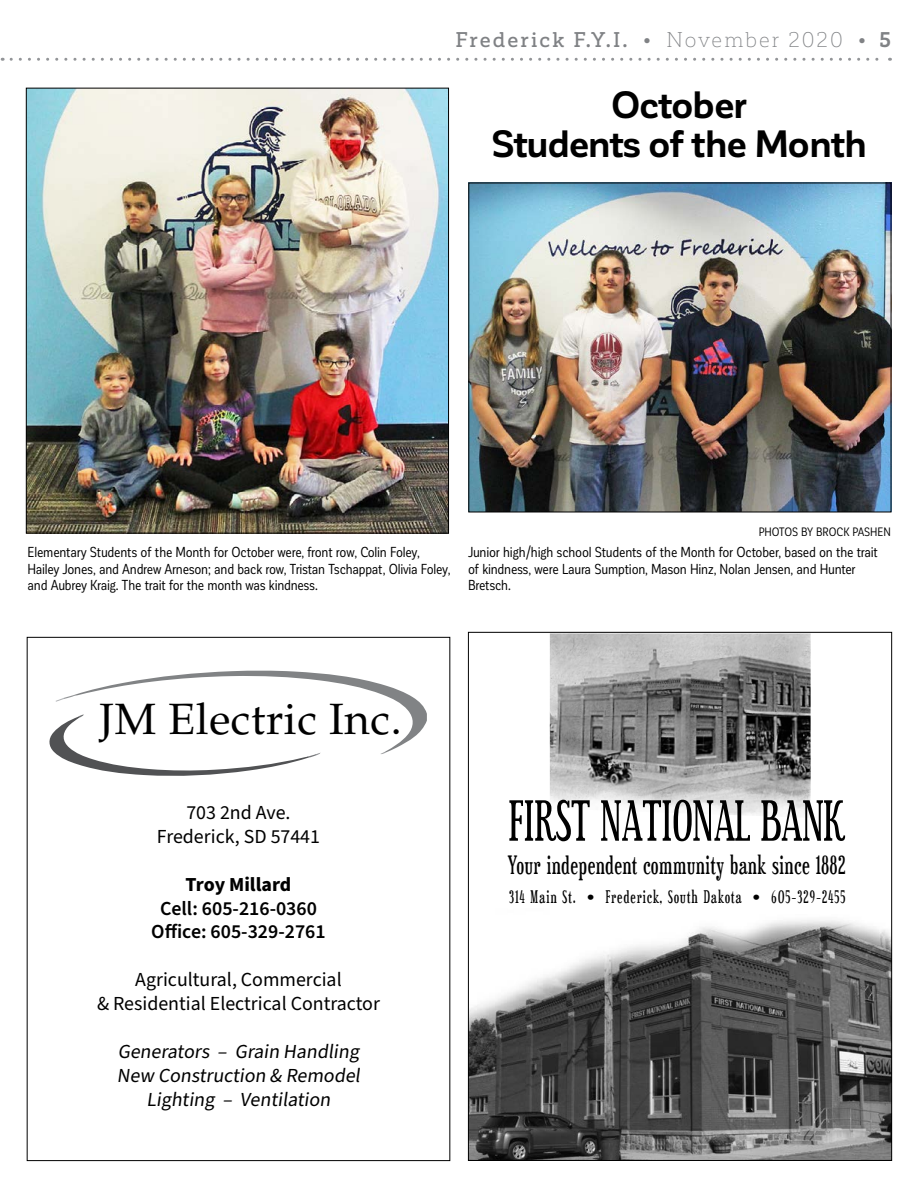
<style>
.page{position:relative;width:918px;height:1188px;background:#fff}
.page>*{position:absolute;margin:0;border:0;box-sizing:border-box;transform-origin:0 0}
.t1{font:59.25px "Euphorigenic S";color:#000}
.t2{font:43.8px "Palatino LT Std";letter-spacing:.015em;color:#000}
.t3{font:700 37.5px/39px "Corporative Sans";letter-spacing:-.02em;color:#000;text-align:center}
.t4{font:27px "Euphorigenic S";letter-spacing:.03em;color:#000}
.t5{font:500 21px "Corporative Slab";letter-spacing:.1em;color:#808285}
.t6{font:19.95px/23.9px "Source Sans Pro";color:#000;text-align:center}
.t7{font:600 19.95px/23.9px "Source Sans Pro";color:#000;text-align:center}
.t8{font:700 19.95px "Source Sans Pro";color:#000}
.t9{font:18.6px "Euphorigenic S";letter-spacing:.07em;color:#000}
.t10{font:14.25px/16.5px "Corporative Sans Cnd";letter-spacing:-.02em;color:#000}
.t11{font:12px "Corporative Sans Cnd";letter-spacing:-.005em;color:#000}
.s1{font-weight:700}
.s2{font-weight:300}
</style>
<div class="page">
<svg style="left:11px;top:58px;width:879px;height:3px"></svg>
<img style="left:550px;top:634px;width:261px;height:182px">
<img style="left:470px;top:920px;width:420px;height:239px">
<svg style="left:49px;top:670px;width:378px;height:106px"></svg>
<img style="left:28px;top:90px;width:419px;height:442px">
<img style="left:470px;top:185px;width:419px;height:325px">
<div style="left:468px;top:183px;width:423px;height:329px;border:1px solid #000"></div>
<h3 class="t5" style="left:455px;top:28px;width:437px">Frederick F.Y.I. <span class="s1">•</span> <span class="s2">November 2020</span> <span class="s1">• 5</span></h3>
<h3 class="t3" style="left:492px;top:86px;width:377px">October<br>Students of the Month</h3>
<p class="t10" style="left:28px;top:544px;width:424px">Elementary Students of the Month for October were, front row, Colin Foley,<br>Hailey Jones, and Andrew Arneson; and back row, Tristan Tschappat, Olivia Foley, and Aubrey Kraig. The trait for the month was kindness.</p>
<p class="t11" style="left:759px;top:526px;width:134px">PHOTOS BY BROCK PASHEN</p>
<p class="t10" style="left:468px;top:544px;width:411px">Junior high/high school Students of the Month for October, based on the trait of kindness, were Laura Sumption, Mason Hinz, Nolan Jensen, and Hunter<br>Bretsch.</p>
<h2 class="t2" style="left:100px;top:693px;width:304px">JM Electric Inc.</h2>
<h3 class="t6" style="left:157px;top:801px;width:165px">703 2nd Ave.<br>Frederick, SD 57441</h3>
<h3 class="t8" style="left:186px;top:871px;width:107px">Troy Millard</h3>
<h3 class="t7" style="left:151px;top:897px;width:176px">Cell: 605-216-0360<br>Office: 605-329-2761</h3>
<h3 class="t6" style="left:97px;top:968px;width:284px">Agricultural, Commercial<br>&amp; Residential Electrical Contractor</h3>
<h3 class="t6" style="left:117px;top:1040px;width:248px">Generators – Grain Handling<br>New Construction &amp; Remodel<br>Lighting – Ventilation</h3>
<h1 class="t1" style="left:509px;top:792px;width:337px">FIRST NATIONAL BANK</h1>
<h3 class="t4" style="left:508px;top:852px;width:339px">Your independent community bank since 1882</h3>
<h3 class="t9" style="left:509px;top:888px;width:338px">314 Main St. • Frederick, South Dakota • 605-329-2455</h3>
</div>
